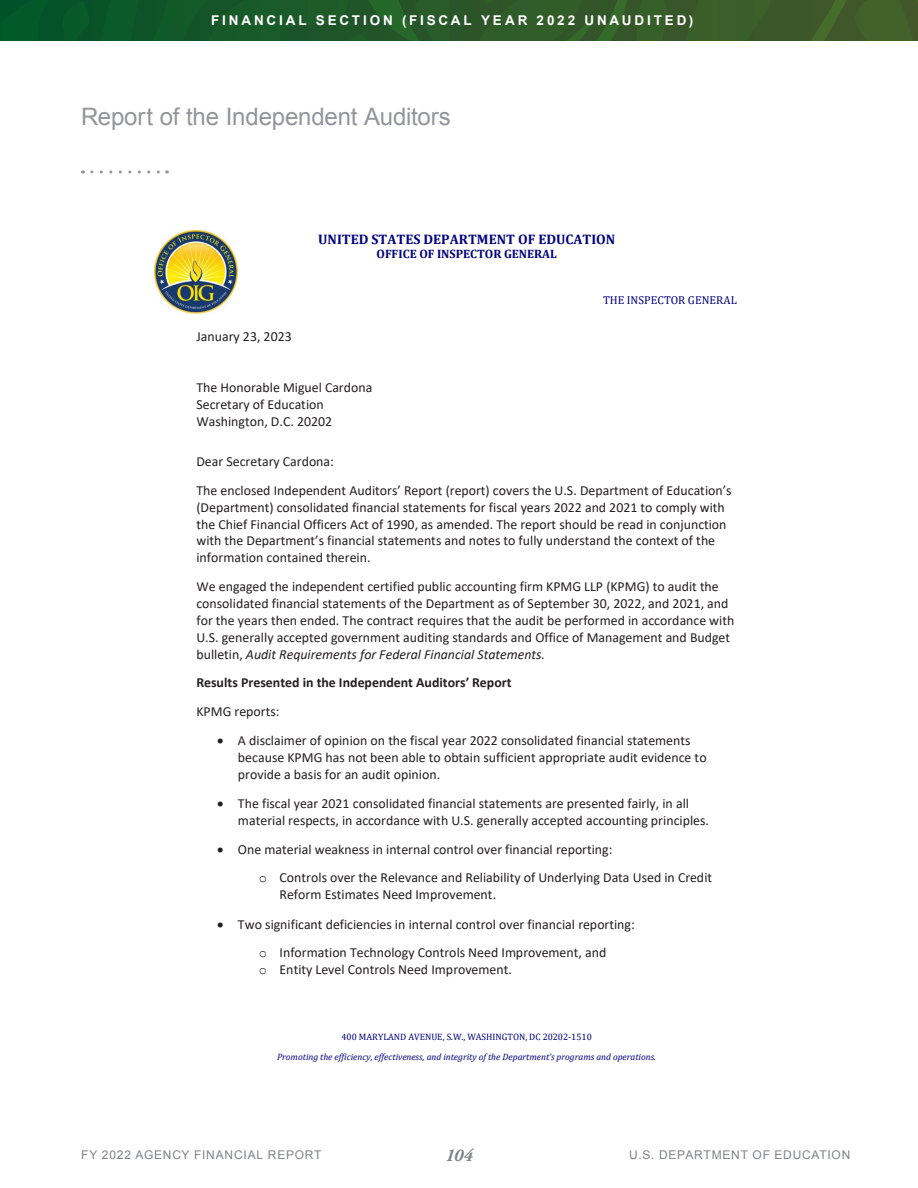
<style>
.page{position:relative;width:918px;height:1188px;background:#fff}
.page>*{position:absolute;margin:0;border:0;box-sizing:border-box;transform-origin:0 0}
.t1{font:24px "Arial";letter-spacing:-.005em;color:#94959a}
.t2{font:italic 700 18px "Adobe Garamond Pro";color:#808285}
.t3{font:13.8px/17px "Calibri";color:#231f20}
.t4{font:700 13.8px "Calibri";letter-spacing:.005em;color:#231f20}
.t5{font:700 13.8px "Cambria";color:#000080}
.t6{font:700 13.5px "Arial";letter-spacing:.215em;color:#fff}
.t7{font:700 12.15px "Cambria";letter-spacing:-.005em;color:#000080}
.t8{font:12px "Arial";letter-spacing:.065em;color:#808285}
.t9{font:11.55px "Cambria";letter-spacing:.005em;color:#000080}
.t10{font:italic 9.3px "Cambria";color:#000080}
.t11{font:9.3px "Cambria";color:#000080}
.s1{font-style:italic}
.s2{font-family:"Courier New"}
</style>
<div class="page">
<svg style="left:0;top:0;width:918px;height:40px;background:#265929"></svg>
<svg style="left:92px;top:170px;width:75px;height:3px"></svg>
<img style="left:155px;top:231px;width:83px;height:83px">
<p class="t6" style="left:211px;top:12px;width:484px">FINANCIAL SECTION (FISCAL YEAR 2022 UNAUDITED)</p>
<h1 class="t1" style="left:81px;top:101px;width:371px">Report of the Independent Auditors</h1>
<p class="t5" style="left:318px;top:229px;width:299px">UNITED STATES DEPARTMENT OF EDUCATION</p>
<p class="t7" style="left:377px;top:246px;width:182px">OFFICE OF INSPECTOR GENERAL</p>
<p class="t9" style="left:603px;top:294px;width:135px">THE INSPECTOR GENERAL</p>
<p class="t3" style="left:196px;top:328px;width:97px">January 23, 2023</p>
<p class="t3" style="left:196px;top:379px;width:178px">The Honorable Miguel Cardona</p>
<p class="t3" style="left:196px;top:396px;width:129px">Secretary of Education</p>
<p class="t3" style="left:196px;top:413px;width:137px">Washington, D.C. 20202</p>
<p class="t3" style="left:196px;top:453px;width:139px">Dear Secretary Cardona:</p>
<p class="t3" style="left:196px;top:481px;width:537px">The enclosed Independent Auditors’ Report (report) covers the U.S. Department of Education’s (Department) consolidated financial statements for fiscal years 2022 and 2021 to comply with the Chief Financial Officers Act of 1990, as amended. The report should be read in conjunction with the Department’s financial statements and notes to fully understand the context of the information contained therein.</p>
<p class="t3" style="left:196px;top:578px;width:539px">We engaged the independent certified public accounting firm KPMG LLP (KPMG) to audit the consolidated financial statements of the Department as of September 30, 2022, and 2021, and for the years then ended. The contract requires that the audit be performed in accordance with U.S. generally accepted government auditing standards and Office of Management and Budget bulletin, <span class="s1">Audit Requirements for Federal Financial Statements.</span></p>
<p class="t4" style="left:196px;top:673px;width:317px">Results Presented in the Independent Auditors’ Report</p>
<p class="t3" style="left:196px;top:702px;width:85px">KPMG reports:</p>
<p class="t3" style="left:238px;top:731px;width:470px;text-indent:-21px">• A disclaimer of opinion on the fiscal year 2022 consolidated financial statements because KPMG has not been able to obtain sufficient appropriate audit evidence to provide a basis for an audit opinion.</p>
<p class="t3" style="left:238px;top:794px;width:472px;text-indent:-21px">• The fiscal year 2021 consolidated financial statements are presented fairly, in all material respects, in accordance with U.S. generally accepted accounting principles.</p>
<p class="t3" style="left:217px;top:841px;width:397px">• One material weakness in internal control over financial reporting:</p>
<p class="t3" style="left:280px;top:869px;width:434px;text-indent:-21px"><span class="s2">o</span> Controls over the Relevance and Reliability of Underlying Data Used in Credit<br>Reform Estimates Need Improvement.</p>
<p class="t3" style="left:217px;top:915px;width:419px">• Two significant deficiencies in internal control over financial reporting:</p>
<p class="t3" style="left:259px;top:944px;width:349px"><span class="s2">o</span> Information Technology Controls Need Improvement, and</p>
<p class="t3" style="left:259px;top:960px;width:255px"><span class="s2">o</span> Entity Level Controls Need Improvement.</p>
<p class="t11" style="left:341px;top:1031px;width:252px">400 MARYLAND AVENUE, S.W., WASHINGTON, DC 20202-1510</p>
<p class="t10" style="left:277px;top:1050px;width:381px">Promoting the efficiency, effectiveness, and integrity of the Department’s programs and operations.</p>
<p class="t8" style="left:81px;top:1147px;width:242px">FY 2022 AGENCY FINANCIAL REPORT</p>
<h2 class="t2" style="left:445px;top:1145px;width:29px">104</h2>
<p class="t8" style="left:629px;top:1147px;width:223px">U.S. DEPARTMENT OF EDUCATION</p>
</div>
